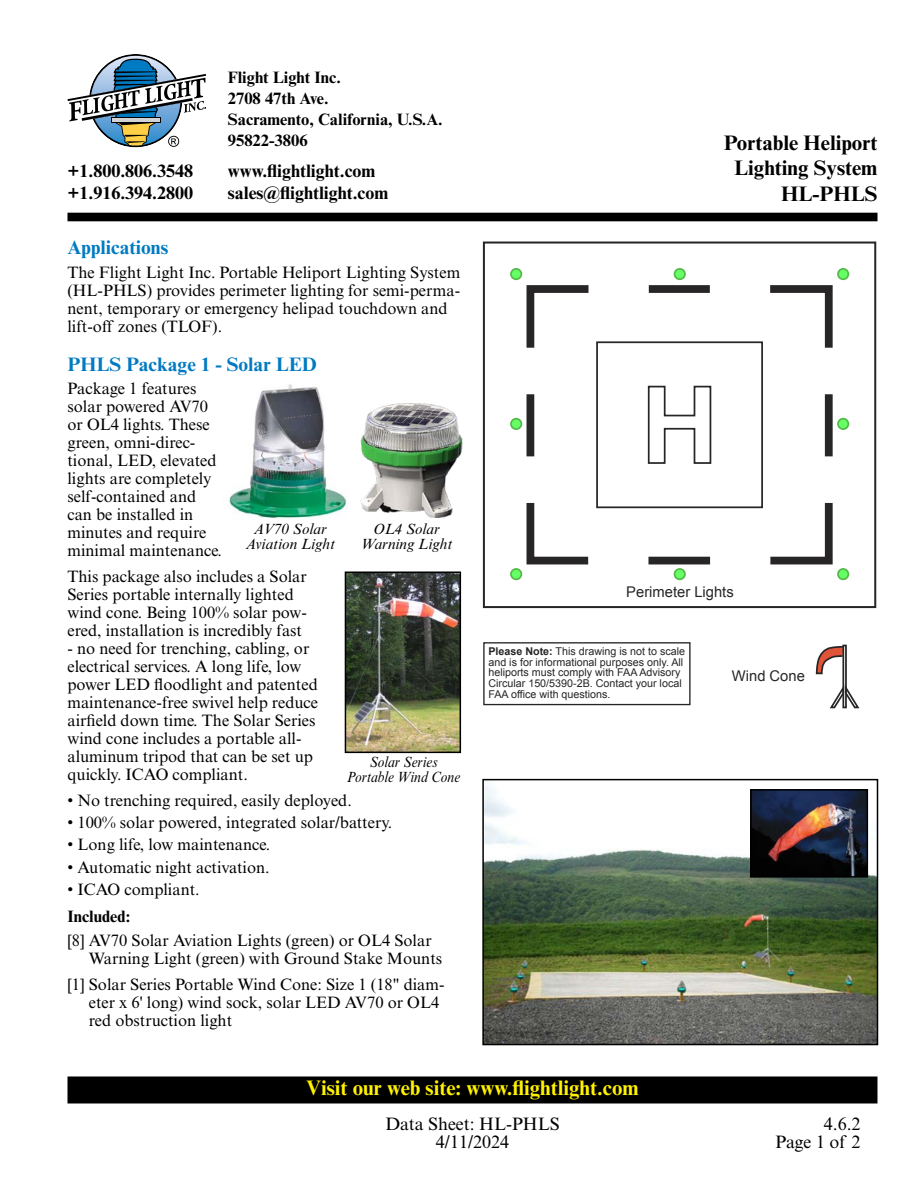
<style>
.page{position:relative;width:918px;height:1188px;background:#fff}
.page>*{position:absolute;margin:0;border:0;box-sizing:border-box;transform-origin:0 0}
.t1{font:700 21px/25.5px "Times New Roman MT Std";color:#000;text-align:right}
.t2{font:700 21px "Times New Roman MT Std";color:#fff200}
.t3{font:700 19.5px "Times New Roman MT Std";color:#007ac2}
.t4{font:700 18px/22.5px "Times New Roman MT Std";color:#000}
.t5{font:18px/18px "Times New Roman MT Std";color:#000;text-align:right}
.t6{font:16.5px/18px "Times New Roman MT Std";color:#000}
.t7{font:700 16.5px/21px "Times New Roman MT Std";color:#000}
.t8{font:italic 15px/15px "Times New Roman MT Std";color:#000;text-align:center}
.t9{font:italic 15px/15px "Times New Roman MT Std";color:#000;text-align:center;scale:.9 1}
.t10{font:14.7px "Arial";color:#272525}
.t11{font:10.8px/10.8px "Arial";color:#272525}
.s1{font-weight:700}
</style>
<div class="page">
<div style="left:68px;top:1077px;width:809px;height:26px;background:#000"></div>
<div style="left:68px;top:1076px;width:810px;height:27px;border:2px solid #000"></div>
<div style="left:68px;top:213px;width:810px;height:8px;background:#000"></div>
<svg style="left:68px;top:54px;width:138px;height:93px"></svg>
<svg style="left:526px;top:285px;width:307px;height:280px"></svg>
<div style="left:483px;top:242px;width:393px;height:366px;border:2px solid #272525"></div>
<div style="left:596px;top:341px;width:167px;height:167px;border:2px solid #272525"></div>
<svg style="left:647px;top:385px;width:65px;height:80px"></svg>
<div style="left:511px;top:419px;width:10px;height:10px;background:#6f6;border-radius:50%"></div>
<div style="left:510px;top:418px;width:12px;height:12px;border:2px solid #54b948;border-radius:50%"></div>
<div style="left:511px;top:569px;width:10px;height:10px;background:#6f6;border-radius:50%"></div>
<div style="left:510px;top:568px;width:12px;height:12px;border:2px solid #54b948;border-radius:50%"></div>
<div style="left:511px;top:269px;width:10px;height:10px;background:#6f6;border-radius:50%"></div>
<div style="left:510px;top:268px;width:12px;height:12px;border:2px solid #54b948;border-radius:50%"></div>
<div style="left:838px;top:419px;width:10px;height:10px;background:#6f6;border-radius:50%"></div>
<div style="left:837px;top:418px;width:12px;height:12px;border:2px solid #54b948;border-radius:50%"></div>
<div style="left:838px;top:569px;width:10px;height:10px;background:#6f6;border-radius:50%"></div>
<div style="left:837px;top:568px;width:12px;height:12px;border:2px solid #54b948;border-radius:50%"></div>
<div style="left:838px;top:269px;width:10px;height:10px;background:#6f6;border-radius:50%"></div>
<div style="left:837px;top:268px;width:12px;height:12px;border:2px solid #54b948;border-radius:50%"></div>
<div style="left:675px;top:269px;width:10px;height:10px;background:#6f6;border-radius:50%"></div>
<div style="left:674px;top:268px;width:12px;height:12px;border:2px solid #54b948;border-radius:50%"></div>
<div style="left:675px;top:569px;width:10px;height:10px;background:#6f6;border-radius:50%"></div>
<div style="left:674px;top:568px;width:12px;height:12px;border:2px solid #54b948;border-radius:50%"></div>
<svg style="left:815px;top:645px;width:27px;height:30px"></svg>
<div style="left:842px;top:645px;width:5px;height:63px;border:2px solid #272525"></div>
<div style="left:483px;top:642px;width:208px;height:63px;border:1px solid #272525"></div>
<svg style="left:830px;top:685px;width:30px;height:24px"></svg>
<img style="left:485px;top:783px;width:390px;height:259px">
<div style="left:482px;top:779px;width:396px;height:266px;border:2px solid #000"></div>
<img style="left:229px;top:384px;width:118px;height:135px">
<img style="left:753px;top:792px;width:112px;height:83px">
<div style="left:750px;top:789px;width:118px;height:89px;border:2px solid #000"></div>
<img style="left:348px;top:575px;width:110px;height:175px">
<div style="left:345px;top:572px;width:116px;height:181px;border:2px solid #000"></div>
<img style="left:360px;top:403px;width:103px;height:114px">
<p class="t4" style="left:67px;top:159px;width:127px">+1.800.806.3548 +1.916.394.2800</p>
<p class="t7" style="left:228px;top:67px;width:216px">Flight Light Inc.<br>2708 47th Ave.<br>Sacramento, California, U.S.A.<br>95822-3806</p>
<p class="t4" style="left:228px;top:159px;width:162px">www.flightlight.com sales@flightlight.com</p>
<p class="t3" style="left:68px;top:236px;width:102px">Applications</p>
<p class="t6" style="left:68px;top:263px;width:394px">The Flight Light Inc. Portable Heliport Lighting System (HL-PHLS) provides perimeter lighting for semi-perma&shy;nent, temporary or emergency helipad touchdown and lift-off zones (TLOF).</p>
<p class="t3" style="left:68px;top:352px;width:251px">PHLS Package 1 - Solar LED</p>
<p class="t6" style="left:68px;top:380px;width:156px">Package 1 features solar powered AV70 or OL4 lights. These green, omni-direc&shy;tional, LED, elevated lights are completely self-contained and can be installed in minutes and require minimal maintenance.</p>
<p class="t6" style="left:68px;top:567px;width:241px">This package also includes a Solar Series portable internally lighted wind cone. Being 100% solar pow&shy;ered, installation is incredibly fast</p>
<p class="t6" style="left:68px;top:639px;width:252px">- no need for trenching, cabling, or electrical services. A long life, low power LED floodlight and patented maintenance-free swivel help reduce airfield down time. The Solar Series wind cone includes a portable all&shy;aluminum tripod that can be set up quickly. ICAO compliant.</p>
<p class="t6" style="left:68px;top:791px;width:286px">• No trenching required, easily deployed.</p>
<p class="t6" style="left:68px;top:813px;width:326px">• 100% solar powered, integrated solar/battery.</p>
<p class="t6" style="left:68px;top:836px;width:204px">• Long life, low maintenance.</p>
<p class="t6" style="left:68px;top:858px;width:204px">• Automatic night activation.</p>
<p class="t6" style="left:68px;top:880px;width:134px">• ICAO compliant.</p>
<p class="t7" style="left:68px;top:905px;width:64px">Included:</p>
<p class="t6" style="left:89px;top:932px;width:355px;text-indent:-21px">[8] AV70 Solar Aviation Lights (green) or OL4 Solar<br>Warning Light (green) with Ground Stake Mounts</p>
<p class="t6" style="left:89px;top:975px;width:357px;text-indent:-21px">[1] Solar Series Portable Wind Cone: Size 1 (18" diam&shy;eter x 6' long) wind sock, solar LED AV70 or OL4 red obstruction light</p>
<p class="t8" style="left:245px;top:521px;width:91px">AV70 Solar<br>Aviation Light</p>
<p class="t8" style="left:361px;top:521px;width:93px">OL4 Solar<br>Warning Light</p>
<p class="t9" style="left:347px;top:755px;width:127px">Solar Series<br>Portable Wind Cone</p>
<p class="t1" style="left:724px;top:129px;width:155px">Portable Heliport<br>Lighting System<br>HL-PHLS</p>
<p class="t10" style="left:626px;top:583px;width:109px">Perimeter Lights</p>
<p class="t11" style="left:488px;top:646px;width:198px"><span class="s1">Please Note:</span> This drawing is not to scale and is for informational purposes only. All heliports must comply with FAA Advisory Circular 150/5390-2B. Contact your local FAA office with questions.</p>
<p class="t10" style="left:732px;top:666px;width:75px">Wind Cone</p>
<p class="t2" style="left:306px;top:1075px;width:334px">Visit our web site: www.flightlight.com</p>
<p class="t5" style="left:385px;top:1114px;width:176px;text-align:center">Data Sheet: HL-PHLS<br>4/11/2024</p>
<p class="t5" style="left:775px;top:1114px;width:87px">4.6.2<br>Page 1 of 2</p>
</div>
